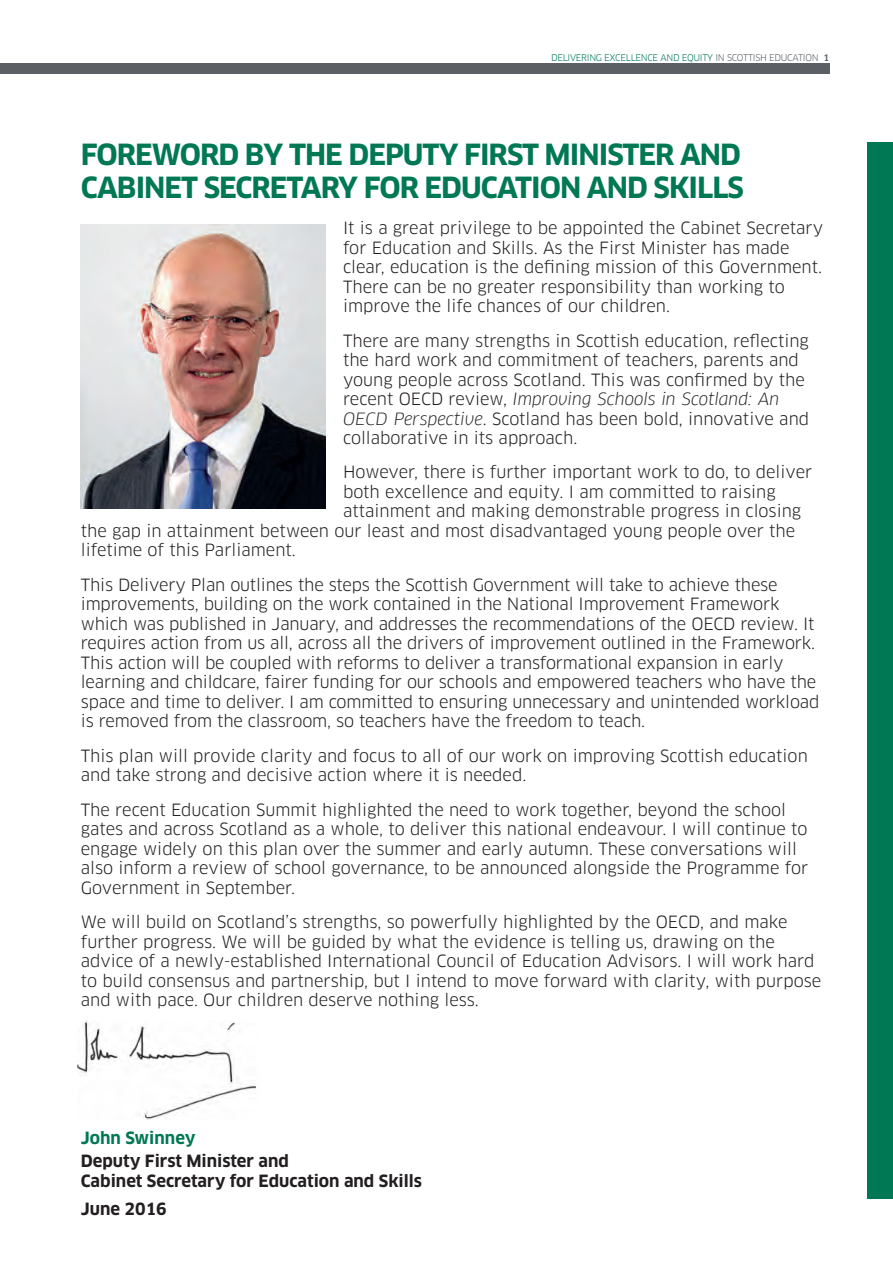
<style>
.page{position:relative;width:893px;height:1263px;background:#fff}
.page>*{position:absolute;margin:0;border:0;box-sizing:border-box;transform-origin:0 0}
.New_Heading_1{font:700 28.5px/33px "Clan";letter-spacing:-.035em;color:#007854}
.NEW_Body_Text{font:16.5px/19.5px "Clan";color:#231f20}
.t1{font:700 16.5px/19.5px "Clan";color:#231f20}
.t2{font:700 16.5px "Clan";color:#007854}
.t3{font:9px "Clan";letter-spacing:-.035em;color:#007854}
.s1{color:#5c6065}
.s2{font-weight:500;color:#5c6065}
.s3{font-style:italic}
</style>
<div class="page">
<div style="left:867px;top:142px;width:26px;height:1057px;background:#007854"></div>
<div style="left:0;top:64px;width:829px;height:10px;background:#5c6065"></div>
<img style="left:81px;top:224px;width:244px;height:285px">
<img style="left:77px;top:1021px;width:179px;height:98px">
<p class="t3" style="left:551px;top:52px;width:280px">DELIVERING EXCELLENCE AND EQUITY <span class="s1">IN SCOTTISH EDUCATION</span> <span class="s2">1</span></p>
<p class="New_Heading_1" style="left:81px;top:138px;width:665px">FOREWORD BY THE DEPUTY FIRST MINISTER AND<br>CABINET SECRETARY FOR EDUCATION AND SKILLS</p>
<p class="NEW_Body_Text" style="left:343px;top:219px;width:482px">It is a great privilege to be appointed the Cabinet Secretary for Education and Skills. As the First Minister has made clear, education is the defining mission of this Government.<br>There can be no greater responsibility than working to improve the life chances of our children.</p>
<p class="NEW_Body_Text" style="left:343px;top:331px;width:468px">There are many strengths in Scottish education, reflecting the hard work and commitment of teachers, parents and young people across Scotland. This was confirmed by the recent OECD review, <span class="s3">Improving Schools in Scotland: An OECD Perspective</span>. Scotland has been bold, innovative and collaborative in its approach.</p>
<p class="NEW_Body_Text" style="left:343px;top:463px;width:471px">However, there is further important work to do, to deliver</p>
<p class="NEW_Body_Text" style="left:343px;top:482px;width:434px">both excellence and equity. I am committed to raising</p>
<p class="NEW_Body_Text" style="left:343px;top:502px;width:460px">attainment and making demonstrable progress in closing</p>
<p class="NEW_Body_Text" style="left:81px;top:521px;width:716px">the gap in attainment between our least and most disadvantaged young people over the</p>
<p class="NEW_Body_Text" style="left:81px;top:541px;width:217px">lifetime of this Parliament.</p>
<p class="NEW_Body_Text" style="left:81px;top:575px;width:740px">This Delivery Plan outlines the steps the Scottish Government will take to achieve these improvements, building on the work contained in the National Improvement Framework which was published in January, and addresses the recommendations of the OECD review. It requires action from us all, across all the drivers of improvement outlined in the Framework.<br>This action will be coupled with reforms to deliver a transformational expansion in early learning and childcare, fairer funding for our schools and empowered teachers who have the space and time to deliver. I am committed to ensuring unnecessary and unintended workload is removed from the classroom, so teachers have the freedom to teach.</p>
<p class="NEW_Body_Text" style="left:81px;top:746px;width:728px">This plan will provide clarity and focus to all of our work on improving Scottish education and take strong and decisive action where it is needed.</p>
<p class="NEW_Body_Text" style="left:81px;top:800px;width:729px">The recent Education Summit highlighted the need to work together, beyond the school gates and across Scotland as a whole, to deliver this national endeavour. I will continue to engage widely on this plan over the summer and early autumn. These conversations will also inform a review of school governance, to be announced alongside the Programme for Government in September.</p>
<p class="NEW_Body_Text" style="left:81px;top:912px;width:742px">We will build on Scotland’s strengths, so powerfully highlighted by the OECD, and make further progress. We will be guided by what the evidence is telling us, drawing on the advice of a newly-established International Council of Education Advisors. I will work hard to build consensus and partnership, but I intend to move forward with clarity, with purpose and with pace. Our children deserve nothing less.</p>
<p class="t2" style="left:81px;top:1127px;width:116px">John Swinney</p>
<p class="t1" style="left:81px;top:1152px;width:343px">Deputy First Minister and<br>Cabinet Secretary for Education and Skills</p>
<p class="t1" style="left:81px;top:1199px;width:88px">June 2016</p>
</div>
